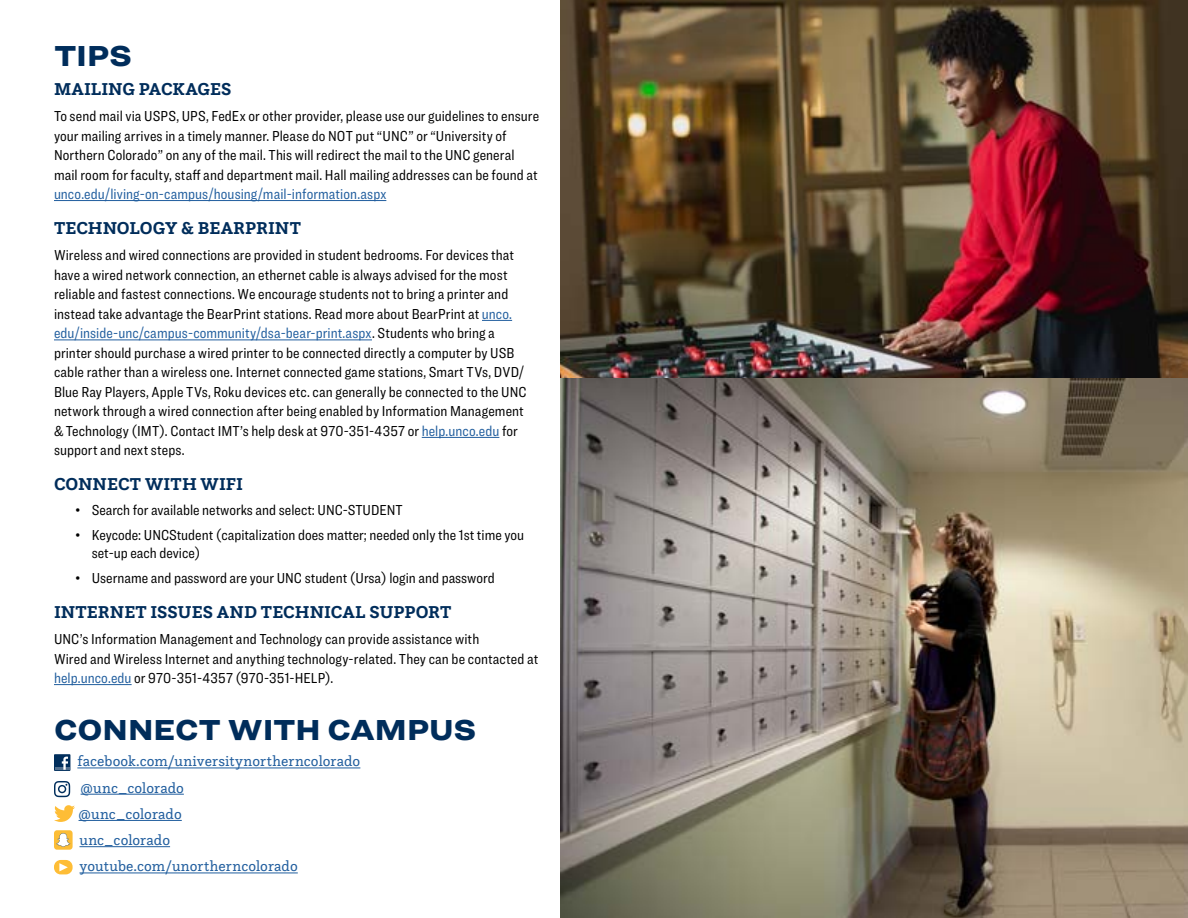
<style>
.page{position:relative;width:1188px;height:918px;background:#fff}
.page>*{position:absolute;margin:0;border:0;box-sizing:border-box;transform-origin:0 0}
.t1{font:900 30px "Ringside Wide";letter-spacing:-.005em;color:#002d5b}
.t2{font:700 18px "Questa Slab";letter-spacing:.005em;color:#002d5b}
.t3{font:15px/19.5px "Ringside Condensed";letter-spacing:.005em;color:#000}
.t4{font:15px/26.2px "Questa Slab";letter-spacing:.005em;color:#215e9e}
.t5{font:15px "Ringside Condensed";letter-spacing:.005em;color:#215e9e}
.s1{color:#215e9e}
</style>
<div class="page">
<hr style="left:54px;top:200px;width:332px;height:1px;background:#215e9e">
<hr style="left:482px;top:320px;width:30px;height:1px;background:#215e9e">
<hr style="left:54px;top:340px;width:318px;height:1px;background:#215e9e">
<hr style="left:422px;top:437px;width:77px;height:1px;background:#215e9e">
<hr style="left:54px;top:684px;width:78px;height:1px;background:#215e9e">
<hr style="left:77px;top:768px;width:283px;height:1px;background:#215e9e">
<hr style="left:81px;top:794px;width:103px;height:1px;background:#215e9e">
<hr style="left:79px;top:820px;width:103px;height:1px;background:#215e9e">
<hr style="left:80px;top:846px;width:90px;height:1px;background:#215e9e">
<hr style="left:80px;top:873px;width:218px;height:1px;background:#215e9e">
<div style="left:54px;top:754px;width:16px;height:17px;background:#002e5c"></div>
<hr style="left:55px;top:767px;width:14px;height:3px;background:#52708f">
<svg style="left:62px;top:757px;width:6px;height:13px"></svg>
<svg style="left:54px;top:781px;width:16px;height:16px"></svg>
<svg style="left:54px;top:805px;width:21px;height:17px"></svg>
<div style="left:54px;top:830px;width:19px;height:20px;background:#fcbd36;border-radius:3px"></div>
<svg style="left:56px;top:833px;width:14px;height:14px"></svg>
<div style="left:54px;top:860px;width:19px;height:14px;background:#febd36;border-radius:7px"></div>
<svg style="left:59px;top:863px;width:9px;height:8px"></svg>
<img style="left:560px;top:0;width:628px;height:918px">
<h1 class="t1" style="left:54px;top:33px;width:79px">TIPS</h1>
<p class="t2" style="left:54px;top:77px;width:179px">MAILING PACKAGES</p>
<p class="t3" style="left:54px;top:106px;width:487px">To send mail via USPS, UPS, FedEx or other provider, please use our guidelines to ensure your mailing arrives in a timely manner. Please do NOT put “UNC” or “University of Northern Colorado” on any of the mail. This will redirect the mail to the UNC general mail room for faculty, staff and department mail. Hall mailing addresses can be found at</p>
<p class="t5" style="left:54px;top:184px;width:334px">unco.edu/living-on-campus/housing/mail-information.aspx</p>
<p class="t2" style="left:54px;top:217px;width:248px">TECHNOLOGY &amp; BEARPRINT</p>
<p class="t3" style="left:54px;top:245px;width:474px">Wireless and wired connections are provided in student bedrooms. For devices that have a wired network connection, an ethernet cable is always advised for the most reliable and fastest connections. We encourage students not to bring a printer and instead take advantage the BearPrint stations. Read more about BearPrint at <span class="s1">unco. edu/inside-unc/campus-community/dsa-bear-print.aspx</span>. Students who bring a printer should purchase a wired printer to be connected directly a computer by USB cable rather than a wireless one. Internet connected game stations, Smart TVs, DVD/ Blue Ray Players, Apple TVs, Roku devices etc. can generally be connected to the UNC network through a wired connection after being enabled by Information Management &amp; Technology (IMT). Contact IMT’s help desk at 970-351-4357 or <span class="s1">help.unco.edu</span> for support and next steps.</p>
<p class="t2" style="left:54px;top:473px;width:191px">CONNECT WITH WIFI</p>
<p class="t3" style="left:76px;top:500px;width:329px">• Search for available networks and select: UNC-STUDENT</p>
<p class="t3" style="left:92px;top:526px;width:434px;line-height:18px;text-indent:-16px">• Keycode: UNCStudent (capitalization does matter; needed only the 1st time you set-up each device)</p>
<p class="t3" style="left:76px;top:568px;width:421px">• Username and password are your UNC student (Ursa) login and password</p>
<p class="t2" style="left:54px;top:600px;width:399px">INTERNET ISSUES AND TECHNICAL SUPPORT</p>
<p class="t3" style="left:54px;top:629px;width:486px">UNC’s Information Management and Technology can provide assistance with<br>Wired and Wireless Internet and anything technology-related. They can be contacted at <span class="s1">help.unco.edu</span> or 970-351-4357 (970-351-HELP).</p>
<h1 class="t1" style="left:54px;top:707px;width:424px">CONNECT WITH CAMPUS</h1>
<p class="t4" style="left:77px;top:748px;width:285px">facebook.com/universitynortherncolorado @unc_colorado<br>@unc_colorado<br>unc_colorado youtube.com/unortherncolorado</p>
</div>
